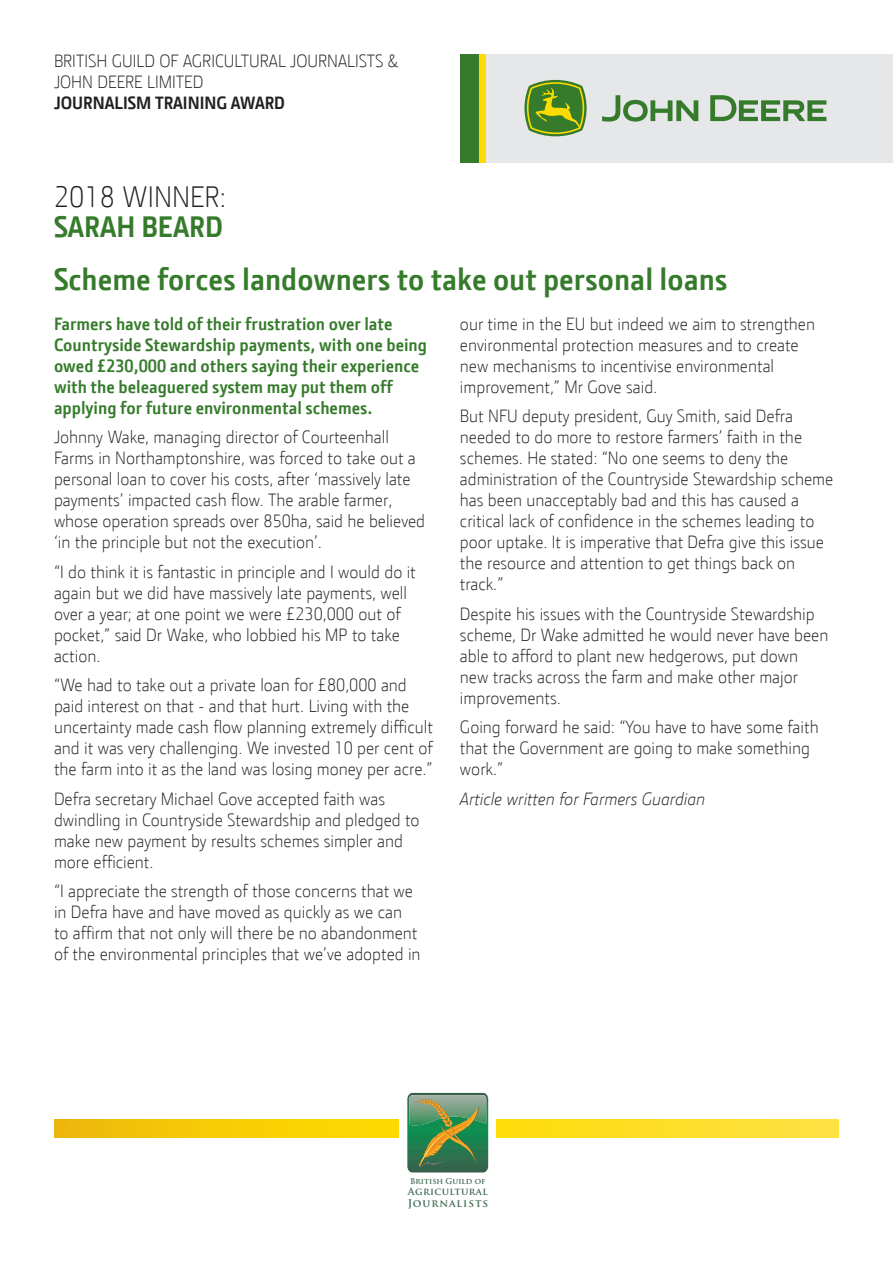
<style>
.page{position:relative;width:893px;height:1263px;background:#fff}
.page>*{position:absolute;margin:0;border:0;box-sizing:border-box;transform-origin:0 0}
.t1{font:700 31.35px "JD Sans";color:#357b2b}
.t2{font:300 30px "JD Sans";color:#231f20}
.t3{font:700 30px "JD Sans";color:#357b2b}
.t4{font:300 18px/21px "JD Sans";color:#231f20}
.t5{font:700 18px/21px "JD Sans";color:#357b2b}
.t6{font:italic 300 18px "JD Sans";color:#231f20}
.t7{font:700 18px "JD Sans";color:#231f20}
.t8{font:700 10.5px "Trajan Pro";letter-spacing:.085em;color:#406b55}
.t9{font:700 9.9px "Trajan Pro";letter-spacing:.035em;color:#406b55}
.t10{font:700 7.8px "Trajan Pro";color:#406b55}
</style>
<div class="page">
<svg style="left:54px;top:1120px;width:785px;height:17px;background:#f9d416"></svg>
<div style="left:399px;top:1082px;width:97px;height:127px;background:#fff"></div>
<svg style="left:407px;top:1093px;width:81px;height:79px;background:#598a5a"></svg>
<div style="left:460px;top:54px;width:433px;height:108px;background:#e6e7e9"></div>
<svg style="left:602px;top:95px;width:224px;height:27px"></svg>
<svg style="left:524px;top:80px;width:63px;height:56px;background:#749c3c"></svg>
<div style="left:460px;top:54px;width:19px;height:108px;background:#357b2b"></div>
<div style="left:479px;top:54px;width:7px;height:108px;background:#ffdc01"></div>
<p class="t4" style="left:54px;top:51px;width:346px">BRITISH GUILD OF AGRICULTURAL JOURNALISTS &amp;<br>JOHN DEERE LIMITED</p>
<p class="t7" style="left:54px;top:93px;width:233px">JOURNALISM TRAINING AWARD</p>
<h2 class="t2" style="left:54px;top:180px;width:174px">2018 WINNER:</h2>
<h2 class="t3" style="left:54px;top:210px;width:171px">SARAH BEARD</h2>
<h1 class="t1" style="left:54px;top:261px;width:675px">Scheme forces landowners to take out personal loans</h1>
<p class="t5" style="left:54px;top:313px;width:375px">Farmers have told of their frustration over late Countryside Stewardship payments, with one being owed £230,000 and others saying their experience with the beleaguered system may put them off applying for future environmental schemes.</p>
<p class="t4" style="left:54px;top:427px;width:373px">Johnny Wake, managing director of Courteenhall Farms in Northamptonshire, was forced to take out a personal loan to cover his costs, after ‘massively late payments’ impacted cash flow. The arable farmer, whose operation spreads over 850ha, said he believed ‘in the principle but not the execution’.</p>
<p class="t4" style="left:54px;top:561px;width:363px">“I do think it is fantastic in principle and I would do it again but we did have massively late payments, well over a year; at one point we were £230,000 out of pocket,” said Dr Wake, who lobbied his MP to take action.</p>
<p class="t4" style="left:54px;top:675px;width:380px">“We had to take out a private loan for £80,000 and paid interest on that - and that hurt. Living with the uncertainty made cash flow planning extremely difficult and it was very challenging. We invested 10 per cent of the farm into it as the land was losing money per acre.”</p>
<p class="t4" style="left:54px;top:788px;width:367px">Defra secretary Michael Gove accepted faith was dwindling in Countryside Stewardship and pledged to make new payment by results schemes simpler and more efficient.</p>
<p class="t4" style="left:54px;top:881px;width:368px">“I appreciate the strength of those concerns that we in Defra have and have moved as quickly as we can to affirm that not only will there be no abandonment of the environmental principles that we’ve adopted in</p>
<p class="t4" style="left:460px;top:313px;width:357px">our time in the EU but indeed we aim to strengthen environmental protection measures and to create new mechanisms to incentivise environmental improvement,” Mr Gove said.</p>
<p class="t4" style="left:460px;top:406px;width:375px">But NFU deputy president, Guy Smith, said Defra needed to do more to restore farmers’ faith in the schemes. He stated: “No one seems to deny the administration of the Countryside Stewardship scheme has been unacceptably bad and this has caused a critical lack of confidence in the schemes leading to poor uptake. It is imperative that Defra give this issue the resource and attention to get things back on track.”</p>
<p class="t4" style="left:460px;top:603px;width:370px">Despite his issues with the Countryside Stewardship scheme, Dr Wake admitted he would never have been able to afford to plant new hedgerows, put down new tracks across the farm and make other major improvements.</p>
<p class="t4" style="left:460px;top:717px;width:360px">Going forward he said: “You have to have some faith that the Government are going to make something work.”</p>
<p class="t6" style="left:460px;top:789px;width:247px">Article written for Farmers Guardian</p>
<p class="t10" style="left:410px;top:1176px;width:77px">British Guild of</p>
<p class="t9" style="left:408px;top:1185px;width:82px">Agricultural</p>
<p class="t8" style="left:408px;top:1196px;width:82px">Journalists</p>
</div>
